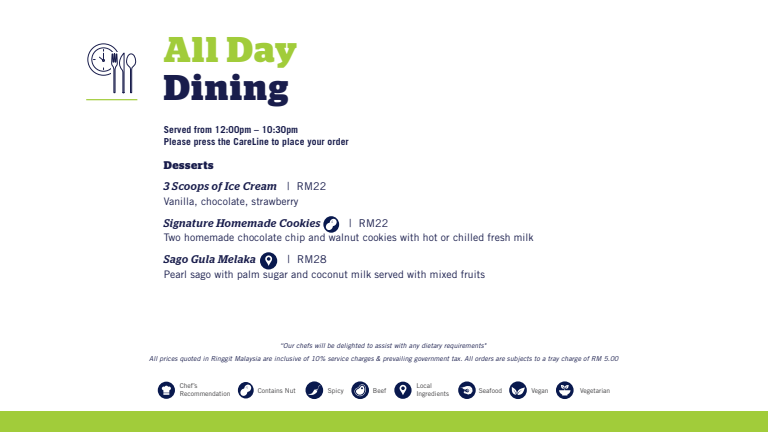
<style>
.page{position:relative;width:768px;height:432px;background:#fff}
.page>*{position:absolute;margin:0;border:0;box-sizing:border-box;transform-origin:0 0}
.t1{font:700 35.6px "Stag";color:#a1cc3a}
.t2{font:700 35.6px "Stag";letter-spacing:.05em;color:#191d4c}
.t3{font:italic 500 11.2px/22px "Stag";letter-spacing:.05em;color:#191d4c}
.t4{font:10.8px "Trade Gothic";letter-spacing:.01em;color:#191d4c}
.t5{font:10.4px "Trade Gothic";letter-spacing:.01em;color:#191d4c}
.t6{font:700 9.6px/12px "Trade Gothic LT Std";letter-spacing:.01em;color:#191d4c}
.t7{font:italic 6.8px/12.8px "Trade Gothic LT Std";letter-spacing:.01em;color:#191d4c;text-align:center}
.t8{font:6.8px/8px "Trade Gothic LT Std";color:#414042}
.s1{font-weight:700;font-style:normal}
.s2{font-family:"Trade Gothic";font-weight:400;font-style:normal}
.s3{font-family:"Trade Gothic";font-weight:400;font-style:normal;font-size:10.8px}
.s4{font-size:11.2px}
</style>
<div class="page">
<hr style="left:86px;top:99px;width:51px;height:1px;background:#a1cc3a">
<svg style="left:87px;top:43px;width:50px;height:58px"></svg>
<svg style="left:394px;top:382px;width:18px;height:17px"></svg>
<svg style="left:458px;top:381px;width:18px;height:18px"></svg>
<svg style="left:351px;top:381px;width:18px;height:18px"></svg>
<svg style="left:509px;top:381px;width:18px;height:18px"></svg>
<svg style="left:556px;top:381px;width:18px;height:18px"></svg>
<svg style="left:305px;top:381px;width:18px;height:18px"></svg>
<svg style="left:238px;top:382px;width:16px;height:17px"></svg>
<svg style="left:158px;top:382px;width:17px;height:17px"></svg>
<div style="left:0;top:412px;width:768px;height:20px;background:#a1cc3a"></div>
<svg style="left:260px;top:252px;width:17px;height:17px"></svg>
<svg style="left:323px;top:216px;width:16px;height:17px"></svg>
<h1 class="t1" style="left:164px;top:29px;width:135px">All Day</h1>
<h1 class="t2" style="left:164px;top:66px;width:126px">Dining</h1>
<h3 class="t6" style="left:164px;top:123px;width:187px">Served from 12:00pm – 10:30pm<br>Please press the CareLine to place your order</h3>
<h2 class="t3" style="left:164px;top:154px;width:164px"><span class="s1">Desserts<br></span>3 Scoops of Ice Cream <span class="s2">|</span> <span class="s3">RM22</span></h2>
<h3 class="t5" style="left:164px;top:195px;width:136px">Vanilla, chocolate, strawberry</h3>
<h2 class="t3" style="left:164px;top:212px;width:158px">Signature Homemade Cookies</h2>
<h3 class="t4" style="left:349px;top:217px;width:41px"><span class="s4">|</span> RM22</h3>
<h3 class="t5" style="left:164px;top:231px;width:372px">Two homemade chocolate chip and walnut cookies with hot or chilled fresh milk</h3>
<h2 class="t3" style="left:164px;top:248px;width:94px">Sago Gula Melaka</h2>
<h3 class="t4" style="left:288px;top:253px;width:41px"><span class="s4">|</span> RM28</h3>
<h3 class="t5" style="left:164px;top:268px;width:323px">Pearl sago with palm sugar and coconut milk served with mixed fruits</h3>
<p class="t7" style="left:149px;top:339px;width:471px">“Our chefs will be delighted to assist with any dietary requirements"<br>All prices quoted in Ringgit Malaysia are inclusive of 10% service charges &amp; prevailing government tax. All orders are subjects to a tray charge of RM 5.00</p>
<p class="t8" style="left:180px;top:382px;width:52px">Chef’s<br>Recommendation</p>
<p class="t8" style="left:416px;top:382px;width:34px">Local<br>Ingredients</p>
<p class="t8" style="left:258px;top:387px;width:39px">Contains Nut</p>
<p class="t8" style="left:328px;top:387px;width:17px">Spicy</p>
<p class="t8" style="left:373px;top:387px;width:15px">Beef</p>
<p class="t8" style="left:479px;top:387px;width:25px">Seafood</p>
<p class="t8" style="left:531px;top:387px;width:19px">Vegan</p>
<p class="t8" style="left:580px;top:387px;width:32px">Vegetarian</p>
</div>
